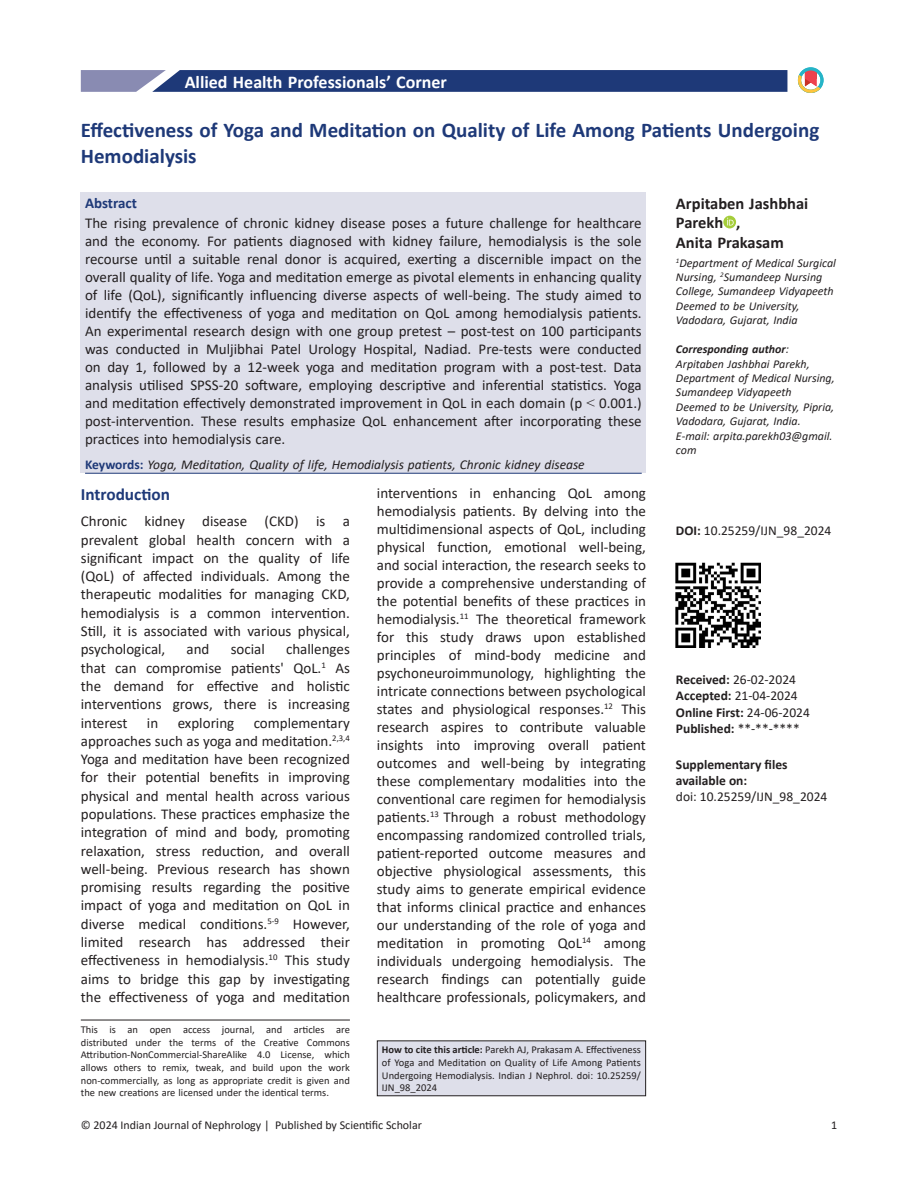
<style>
.page{position:relative;width:918px;height:1188px;background:#fff}
.page>*{position:absolute;margin:0;border:0;box-sizing:border-box;transform-origin:0 0}
.title-text{font:700 21px/25.2px "Calibri";color:#1e3978}
.suptit{font:700 18px "Calibri";color:#fff}
.Head-A{font:700 17.25px "Calibri";color:#1e3978}
.aut-grp{font:700 16.5px/19.5px "Calibri";color:#231f20}
.para_first_last{font:15px/18px "Calibri";color:#231f20;text-align:justify}
.abs_para_first_last{font:15px/18px "Calibri";color:#231f20;text-align:justify}
.abs_title{font:700 15px "Calibri";color:#1e3978}
.keywordset{font:italic 13.5px "Calibri";color:#231f20}
.published_date{font:700 13.5px/16.2px "Calibri";color:#231f20}
.doi_para{font:13.5px "Calibri";color:#231f20}
.epub_date{font:700 13.5px "Calibri";color:#231f20}
.received_date{font:13.5px "Calibri";color:#231f20}
.accepted_date{font:13.5px "Calibri";color:#231f20}
.cores-author{font:italic 12px/14.4px "Calibri";color:#231f20}
.aut-aff_first_last{font:italic 12px/14.4px "Calibri";color:#231f20}
.t1{font:12px "Calibri";color:#231f20}
.citation_para{font:10.5px/12.6px "Calibri";color:#231f20;text-align:justify}
.s1{font-family:"Times New Roman"}
.s2{font-weight:700;font-style:normal;color:#1e3978}
.s3{font-weight:700}
.s4{font-weight:400}
</style>
<div class="page">
<svg style="left:81px;top:70px;width:706px;height:22px;background:#2f4781"></svg>
<hr style="left:81px;top:1020px;width:269px;height:1px;background:#231f20">
<div style="left:81px;top:192px;width:565px;height:281px;background:#dedfea"></div>
<hr style="left:85px;top:473px;width:557px;height:1px;background:#1e3978">
<svg style="left:723px;top:216px;width:13px;height:12px"></svg>
<svg style="left:727px;top:218px;width:7px;height:7px"></svg>
<div style="left:377px;top:1041px;width:269px;height:55px;background:#dedfea"></div>
<div style="left:377px;top:1040px;width:269px;height:56px;border:1px solid #231f20"></div>
<svg style="left:798px;top:67px;width:25px;height:26px"></svg>
<img style="left:676px;top:563px;width:85px;height:85px">
<p class="suptit" style="left:185px;top:69px;width:264px">Allied Health Professionals’ Corner</p>
<p class="title-text" style="left:81px;top:118px;width:740px">Effectiveness of Yoga and Meditation on Quality of Life Among Patients Undergoing<br>Hemodialysis</p>
<p class="aut-grp" style="left:676px;top:194px;width:134px">Arpitaben Jashbhai<br>Parekh ,<br>Anita Prakasam</p>
<p class="aut-aff_first_last" style="left:676px;top:255px;width:162px"><sup>1</sup>Department of Medical Surgical<br>Nursing, <sup>2</sup>Sumandeep Nursing<br>College, Sumandeep Vidyapeeth<br>Deemed to be University,<br>Vadodara, Gujarat, India</p>
<p class="abs_title" style="left:85px;top:192px;width:53px">Abstract</p>
<p class="abs_para_first_last" style="left:85px;top:214px;width:558px">The rising prevalence of chronic kidney disease poses a future challenge for healthcare and the economy. For patients diagnosed with kidney failure, hemodialysis is the sole recourse until a suitable renal donor is acquired, exerting a discernible impact on the overall quality of life. Yoga and meditation emerge as pivotal elements in enhancing quality of life (QoL), significantly influencing diverse aspects of well-being. The study aimed to identify the effectiveness of yoga and meditation on QoL among hemodialysis patients.<br>An experimental research design with one group pretest – post-test on 100 participants was conducted in Muljibhai Patel Urology Hospital, Nadiad. Pre-tests were conducted on day 1, followed by a 12-week yoga and meditation program with a post-test. Data analysis utilised SPSS-20 software, employing descriptive and inferential statistics. Yoga and meditation effectively demonstrated improvement in QoL in each domain (p <span class="s1">&lt;</span> 0.001.) post-intervention. These results emphasize QoL enhancement after incorporating these practices into hemodialysis care.</p>
<p class="keywordset" style="left:85px;top:455px;width:501px"><span class="s2">Keywords:</span> Yoga, Meditation, Quality of life, Hemodialysis patients, Chronic kidney disease</p>
<p class="cores-author" style="left:676px;top:341px;width:160px"><span class="s3">Corresponding author</span>:<br>Arpitaben Jashbhai Parekh,<br>Department of Medical Nursing,<br>Sumandeep Vidyapeeth<br>Deemed to be University, Pipria,<br>Vadodara, Gujarat, India.<br>E-mail: arpita.parekh03@gmail. com</p>
<p class="Head-A" style="left:81px;top:482px;width:91px">Introduction</p>
<p class="para_first_last" style="left:81px;top:512px;width:271px">Chronic kidney disease (CKD) is a prevalent global health concern with a significant impact on the quality of life (QoL) of affected individuals. Among the therapeutic modalities for managing CKD, hemodialysis is a common intervention.<br>Still, it is associated with various physical, psychological,</p>
<p class="para_first_last" style="left:81px;top:640px;width:271px;text-indent:205px">challenges that can compromise patients' QoL.<sup>1</sup> As the demand for effective and holistic interventions grows, there is increasing interest</p>
<p class="para_first_last" style="left:187px;top:640px;width:24px">and</p>
<p class="para_first_last" style="left:231px;top:640px;width:36px">social</p>
<p class="para_first_last" style="left:81px;top:713px;width:271px;text-indent:173px">complementary approaches such as yoga and meditation.<sup>2,3,4<br></sup>Yoga and meditation have been recognized for their potential benefits in improving physical and mental health across various populations. These practices emphasize the integration of mind and body, promoting relaxation, stress reduction, and overall well-being. Previous research has shown promising results regarding the positive impact of yoga and meditation on QoL in diverse medical conditions.<sup>5-9</sup> However, limited research has addressed their effectiveness in hemodialysis.<sup>10</sup> This study aims to bridge this gap by investigating the effectiveness of yoga and meditation</p>
<p class="para_first_last" style="left:147px;top:713px;width:13px">in</p>
<p class="para_first_last" style="left:178px;top:713px;width:58px">exploring</p>
<p class="citation_para" style="left:81px;top:1023px;width:271px">This is an open access journal, and articles are distributed under the terms of the Creative Commons Attribution‑NonCommercial‑ShareAlike 4.0 License, which allows others to remix, tweak, and build upon the work non‑commercially, as long as appropriate credit is given and the new creations are licensed under the identical terms.</p>
<p class="para_first_last" style="left:377px;top:484px;width:271px">interventions in enhancing QoL among hemodialysis patients. By delving into the multidimensional aspects of QoL, including physical function, emotional well-being, and social interaction, the research seeks to provide a comprehensive understanding of the potential benefits of these practices in hemodialysis.<sup>11</sup> The theoretical framework for this study draws upon established principles of mind-body medicine and psychoneuroimmunology, highlighting the intricate connections between psychological states and physiological responses.<sup>12</sup> This research aspires to contribute valuable insights into improving overall patient outcomes and well-being by integrating these complementary modalities into the conventional care regimen for hemodialysis patients.<sup>13</sup> Through a robust methodology encompassing randomized controlled trials, patient-reported outcome measures and objective physiological assessments, this study aims to generate empirical evidence that informs clinical practice and enhances our understanding of the role of yoga and meditation in promoting QoL<sup>14</sup> among individuals undergoing hemodialysis. The research findings can potentially guide healthcare professionals, policymakers, and</p>
<p class="citation_para" style="left:382px;top:1043px;width:261px"><span class="s3">How to cite this article:</span> Parekh AJ, Prakasam A. Effectiveness of Yoga and Meditation on Quality of Life Among Patients Undergoing Hemodialysis. Indian J Nephrol. doi: 10.25259/ IJN_98_2024</p>
<p class="doi_para" style="left:676px;top:522px;width:157px"><span class="s3">DOI:</span> 10.25259/IJN_98_2024</p>
<p class="received_date" style="left:676px;top:670px;width:122px"><span class="s3">Received:</span> 26-02-2024</p>
<p class="accepted_date" style="left:676px;top:686px;width:123px"><span class="s3">Accepted:</span> 21-04-2024</p>
<p class="epub_date" style="left:676px;top:702px;width:135px">Online First: <span class="s4">24-06-2024</span></p>
<p class="published_date" style="left:676px;top:720px;width:125px">Published: <span class="s4">**-**-****</span></p>
<p class="published_date" style="left:676px;top:756px;width:153px">Supplementary files available on:<br><span class="s4">doi: 10.25259/IJN_98_2024</span></p>
<p class="t1" style="left:81px;top:1116px;width:343px">© 2024 Indian Journal of Nephrology | Published by Scientific Scholar</p>
<p class="t1" style="left:831px;top:1116px;width:8px">1</p>
</div>
